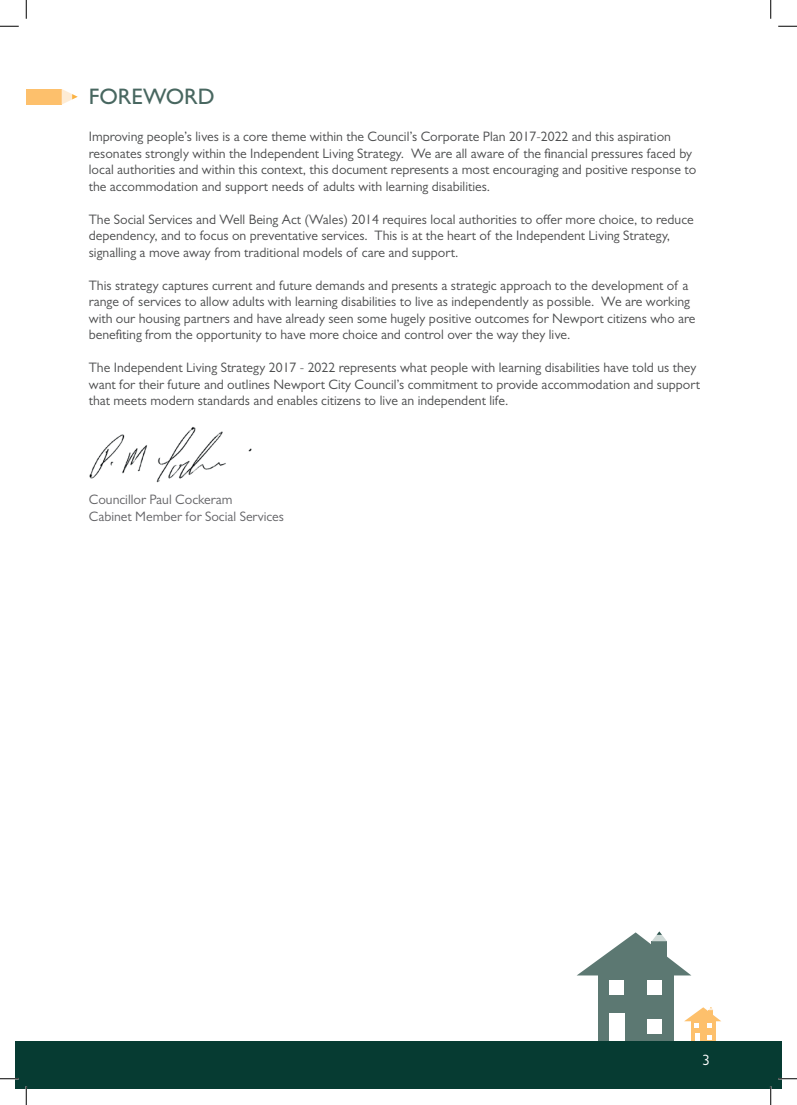
<style>
.page{position:relative;width:797px;height:1105px;background:#fff}
.page>*{position:absolute;margin:0;border:0;box-sizing:border-box;transform-origin:0 0}
.t1{font:500 22.5px "Gill Sans MT Pro";color:#486760}
.t2{font:15px "Gill Sans MT Pro";color:#fff}
.t3{font:13.75px/16.5px "Gill Sans MT Pro";color:#4b4c4d}
.t4{font:13.75px/16.5px "Gill Sans MT Pro";color:#636366}
</style>
<div class="page">
<div style="left:598px;top:968px;width:75px;height:74px;background:#5c7872"></div>
<div style="left:609px;top:1013px;width:15px;height:30px;background:#fff"></div>
<div style="left:609px;top:980px;width:14px;height:15px;background:#fff"></div>
<div style="left:647px;top:980px;width:14px;height:15px;background:#fff"></div>
<div style="left:647px;top:1019px;width:14px;height:15px;background:#fff"></div>
<svg style="left:577px;top:931px;width:114px;height:44px"></svg>
<div style="left:691px;top:1019px;width:24px;height:24px;background:#fdc06c"></div>
<div style="left:694px;top:1033px;width:5px;height:10px;background:#fff"></div>
<svg style="left:707px;top:1035px;width:4px;height:5px"></svg>
<svg style="left:684px;top:1007px;width:37px;height:20px"></svg>
<div style="left:16px;top:1041px;width:765px;height:48px;background:#063b32"></div>
<img style="left:89px;top:427px;width:163px;height:56px">
<div style="left:26px;top:89px;width:36px;height:16px;background:#fdc06c"></div>
<svg style="left:62px;top:89px;width:16px;height:15px"></svg>
<svg style="left:0;top:25px;width:19px;height:2px"></svg>
<svg style="left:778px;top:25px;width:19px;height:2px"></svg>
<svg style="left:0;top:1078px;width:19px;height:1px"></svg>
<svg style="left:778px;top:1078px;width:19px;height:1px"></svg>
<svg style="left:25px;top:0;width:2px;height:19px"></svg>
<svg style="left:25px;top:1086px;width:2px;height:19px"></svg>
<svg style="left:770px;top:0;width:1px;height:19px"></svg>
<svg style="left:770px;top:1086px;width:1px;height:19px"></svg>
<h1 class="t1" style="left:89px;top:83px;width:127px">FOREWORD</h1>
<p class="t3" style="left:89px;top:128px;width:609px">Improving people’s lives is a core theme within the Council’s Corporate Plan 2017-2022 and this aspiration resonates strongly within the Independent Living Strategy. We are all aware of the financial pressures faced by local authorities and within this context, this document represents a most encouraging and positive response to the accommodation and support needs of adults with learning disabilities.</p>
<p class="t3" style="left:89px;top:211px;width:606px">The Social Services and Well Being Act (Wales) 2014 requires local authorities to offer more choice, to reduce dependency, and to focus on preventative services. This is at the heart of the Independent Living Strategy, signalling a move away from traditional models of care and support.</p>
<p class="t3" style="left:89px;top:277px;width:608px">This strategy captures current and future demands and presents a strategic approach to the development of a range of services to allow adults with learning disabilities to live as independently as possible. We are working with our housing partners and have already seen some hugely positive outcomes for Newport citizens who are benefiting from the opportunity to have more choice and control over the way they live.</p>
<p class="t3" style="left:89px;top:359px;width:612px">The Independent Living Strategy 2017 - 2022 represents what people with learning disabilities have told us they want for their future and outlines Newport City Council’s commitment to provide accommodation and support that meets modern standards and enables citizens to live an independent life.</p>
<p class="t4" style="left:89px;top:491px;width:197px">Councillor Paul Cockeram<br>Cabinet Member for Social Services</p>
<p class="t2" style="left:702px;top:1051px;width:9px">3</p>
</div>
